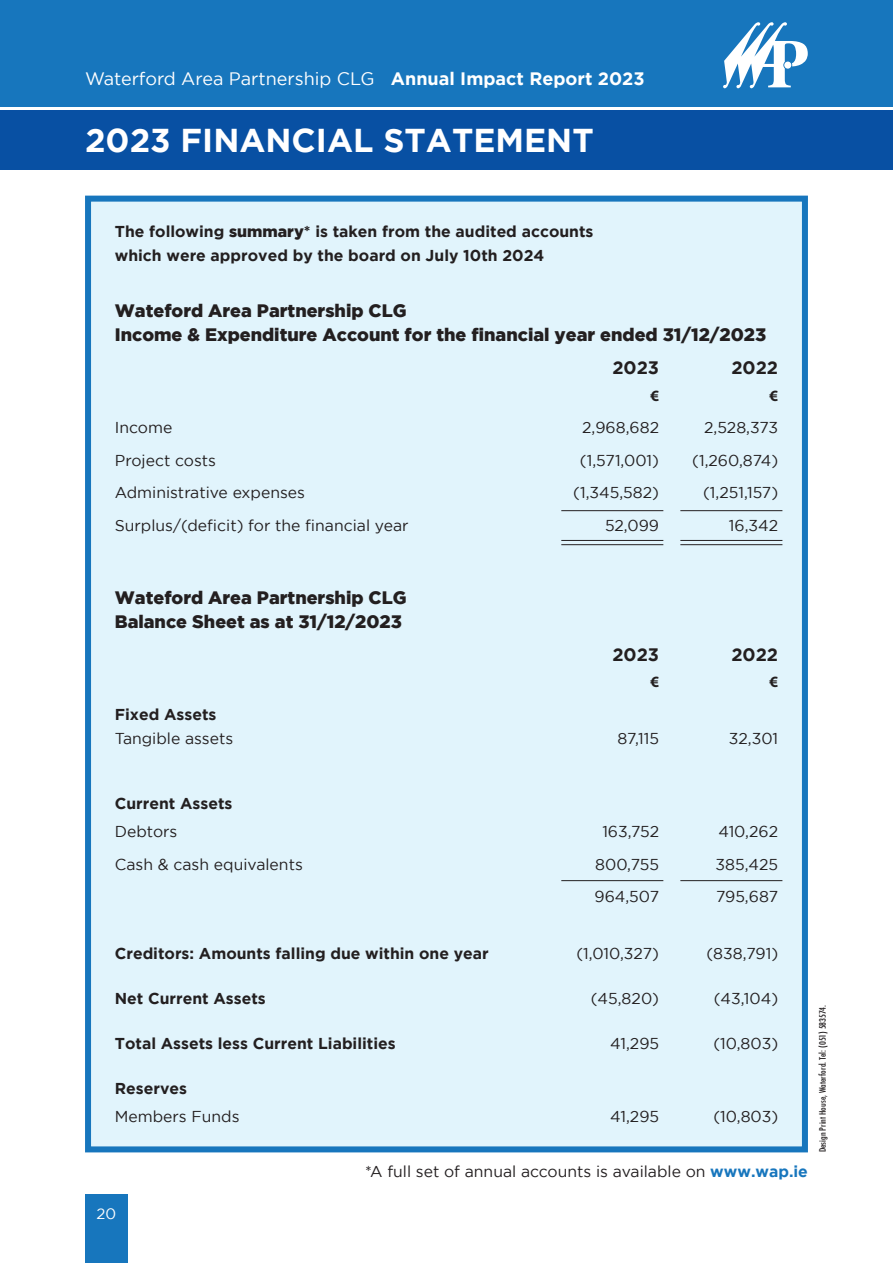
<style>
.page{position:relative;width:893px;height:1263px;background:#fff}
.page>*{position:absolute;margin:0;border:0;box-sizing:border-box;transform-origin:0 0}
.t1{font:700 33px "Gotham";color:#fff}
.t2{font:900 18px "Gotham";color:#231f20}
.t3{font:18px "Gotham";color:#fff}
.t4{font:700 18px "Gotham";color:#231f20}
.t5{font:15.75px "Gotham";color:#231f20}
.t6{font:700 15.75px "Gotham";color:#231f20}
.t7{font:700 15.75px "Myriad Pro";color:#231f20}
.t8{font:15px "Gotham";color:#fff}
.t9{font:500 condensed 8.7px "Futura";color:#231f20;scale:1.08 1}
.s1{font-weight:700}
.s2{font-weight:900}
.s3{font-weight:700;color:#1776bd}
</style>
<div class="page">
<div style="left:0;top:0;width:893px;height:106px;background:#1776bd"></div>
<div style="left:0;top:111px;width:893px;height:59px;background:#0850a3"></div>
<svg style="left:723px;top:22px;width:85px;height:66px"></svg>
<div style="left:85px;top:1195px;width:43px;height:68px;background:#1776bd"></div>
<div style="left:85px;top:196px;width:723px;height:956px;background:#e1f4fc;border:6px solid #1776bd"></div>
<hr style="left:561px;top:510px;width:102px;height:1px;background:#231f20">
<hr style="left:561px;top:880px;width:102px;height:1px;background:#231f20">
<hr style="left:680px;top:510px;width:102px;height:1px;background:#231f20">
<hr style="left:680px;top:880px;width:102px;height:1px;background:#231f20">
<hr style="left:561px;top:540px;width:102px;height:1px;background:#231f20">
<hr style="left:680px;top:540px;width:102px;height:1px;background:#231f20">
<hr style="left:561px;top:544px;width:102px;height:1px;background:#231f20">
<hr style="left:680px;top:544px;width:102px;height:1px;background:#231f20">
<p class="t3" style="left:85px;top:69px;width:561px">Waterford Area Partnership CLG <span class="s1">Annual Impact Report 2023</span></p>
<p class="t1" style="left:85px;top:121px;width:510px">2023 FINANCIAL STATEMENT</p>
<p class="t6" style="left:115px;top:222px;width:480px">The following <span class="s2">summary</span>* is taken from the audited accounts</p>
<p class="t6" style="left:115px;top:246px;width:431px">which were approved by the board on July 10th 2024</p>
<p class="t2" style="left:115px;top:301px;width:293px">Wateford Area Partnership CLG</p>
<p class="t2" style="left:115px;top:325px;width:653px">Income &amp; Expenditure Account for the financial year ended 31/12/2023</p>
<p class="t4" style="left:612px;top:357px;width:48px">2023</p>
<p class="t4" style="left:731px;top:357px;width:48px">2022</p>
<p class="t7" style="left:650px;top:385px;width:10px">€</p>
<p class="t7" style="left:769px;top:385px;width:10px">€</p>
<p class="t5" style="left:115px;top:419px;width:59px">Income</p>
<p class="t5" style="left:582px;top:419px;width:79px">2,968,682</p>
<p class="t5" style="left:704px;top:419px;width:75px">2,528,373</p>
<p class="t5" style="left:115px;top:451px;width:103px">Project costs</p>
<p class="t5" style="left:580px;top:451px;width:81px">(1,571,001)</p>
<p class="t5" style="left:692px;top:451px;width:87px">(1,260,874)</p>
<p class="t5" style="left:115px;top:484px;width:192px">Administrative expenses</p>
<p class="t5" style="left:573px;top:484px;width:87px">(1,345,582)</p>
<p class="t5" style="left:703px;top:484px;width:77px">(1,251,157)</p>
<p class="t5" style="left:115px;top:516px;width:295px">Surplus/(deficit) for the financial year</p>
<p class="t5" style="left:605px;top:516px;width:56px">52,099</p>
<p class="t5" style="left:729px;top:516px;width:51px">16,342</p>
<p class="t2" style="left:115px;top:587px;width:293px">Wateford Area Partnership CLG</p>
<p class="t2" style="left:115px;top:611px;width:289px">Balance Sheet as at 31/12/2023</p>
<p class="t4" style="left:612px;top:644px;width:48px">2023</p>
<p class="t4" style="left:731px;top:644px;width:48px">2022</p>
<p class="t7" style="left:650px;top:672px;width:10px">€</p>
<p class="t7" style="left:769px;top:672px;width:10px">€</p>
<p class="t6" style="left:115px;top:705px;width:103px">Fixed Assets</p>
<p class="t5" style="left:115px;top:730px;width:120px">Tangible assets</p>
<p class="t5" style="left:617px;top:730px;width:43px">87,115</p>
<p class="t5" style="left:729px;top:730px;width:51px">32,301</p>
<p class="t6" style="left:115px;top:794px;width:119px">Current Assets</p>
<p class="t5" style="left:115px;top:823px;width:64px">Debtors</p>
<p class="t5" style="left:602px;top:823px;width:58px">163,752</p>
<p class="t5" style="left:718px;top:823px;width:61px">410,262</p>
<p class="t5" style="left:115px;top:855px;width:190px">Cash &amp; cash equivalents</p>
<p class="t5" style="left:595px;top:855px;width:65px">800,755</p>
<p class="t5" style="left:715px;top:855px;width:64px">385,425</p>
<p class="t5" style="left:594px;top:888px;width:66px">964,507</p>
<p class="t5" style="left:716px;top:888px;width:64px">795,687</p>
<p class="t6" style="left:115px;top:944px;width:375px">Creditors: Amounts falling due within one year</p>
<p class="t5" style="left:576px;top:944px;width:84px">(1,010,327)</p>
<p class="t5" style="left:706px;top:944px;width:73px">(838,791)</p>
<p class="t6" style="left:115px;top:989px;width:153px">Net Current Assets</p>
<p class="t5" style="left:591px;top:989px;width:70px">(45,820)</p>
<p class="t5" style="left:714px;top:989px;width:66px">(43,104)</p>
<p class="t6" style="left:115px;top:1034px;width:282px">Total Assets less Current Liabilities</p>
<p class="t5" style="left:610px;top:1034px;width:50px">41,295</p>
<p class="t5" style="left:713px;top:1034px;width:66px">(10,803)</p>
<p class="t6" style="left:115px;top:1079px;width:74px">Reserves</p>
<p class="t5" style="left:115px;top:1108px;width:126px">Members Funds</p>
<p class="t5" style="left:610px;top:1108px;width:50px">41,295</p>
<p class="t5" style="left:713px;top:1108px;width:66px">(10,803)</p>
<p class="t5" style="left:365px;top:1162px;width:444px">*A full set of annual accounts is available on <span class="s3">www.wap.ie</span></p>
<p class="t9" style="left:817px;top:1152px;width:138px;rotate:-90deg">Design Print House, Waterford. Tel: (051) 583574.</p>
<p class="t8" style="left:96px;top:1205px;width:21px">20</p>
</div>
